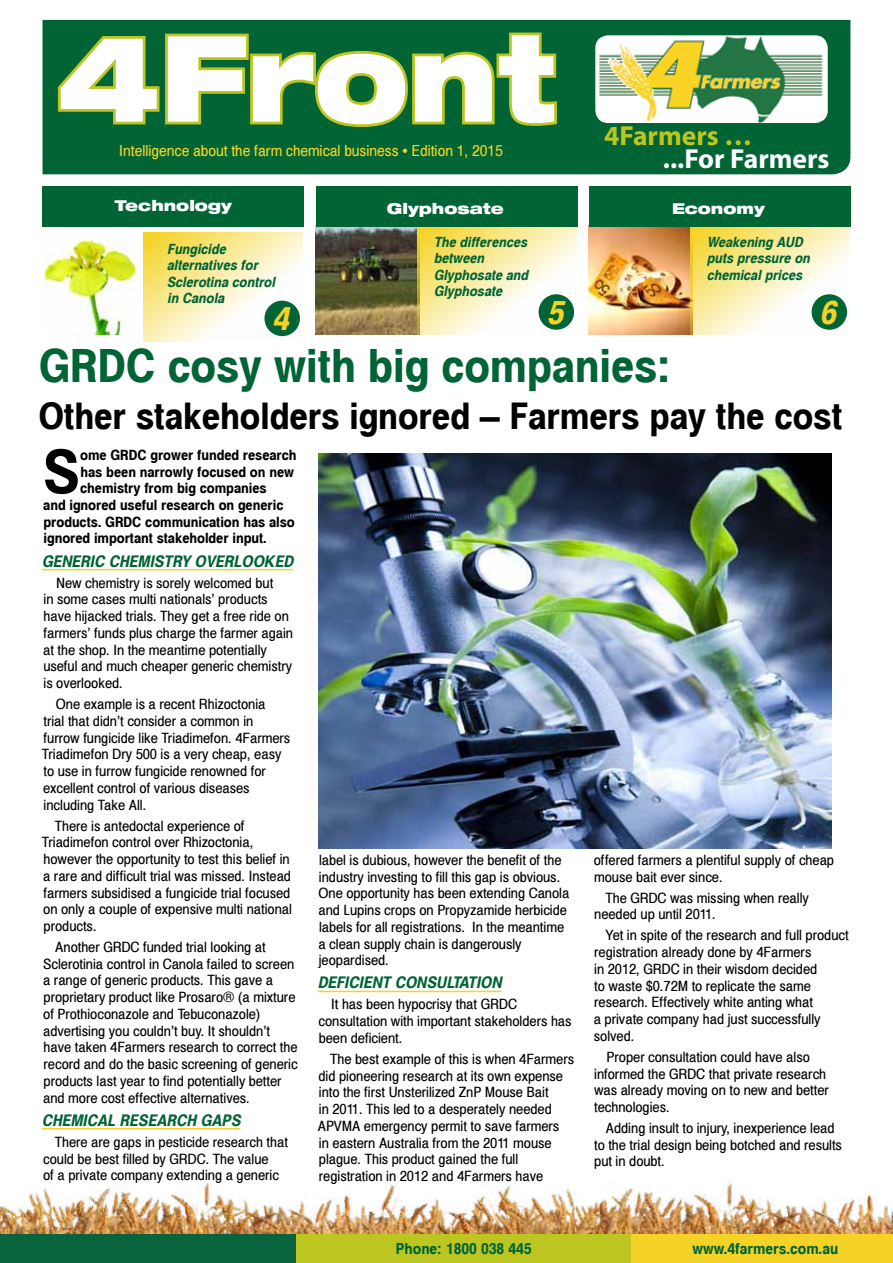
<style>
.page{position:relative;width:893px;height:1263px;background:#fff}
.page>*{position:absolute;margin:0;border:0;box-sizing:border-box;transform-origin:0 0}
.t1{font:900 expanded 119.4px "Helvetica Neue LT Std";color:#fff;scale:.9 1}
.t2{font:700 59.85px "Helv Condensed";color:#000}
.t3{font:700 45px "Helv Condensed";color:#006435}
.t4{font:700 36px "Helv Condensed";color:#000}
.t5{font:italic 700 31.8px "Helv Condensed";color:#f5d326}
.t6{font:700 27.6px "Myriad Pro";color:#fff}
.t7{font:700 27.6px "Myriad Pro";color:#bdc620}
.t8{font:italic 700 15.75px "Helv Condensed";color:#006435}
.t9{font:15px "Helv Condensed";color:#f5d326}
.t10{font:700 15px "Helv Condensed";color:#006435}
.t11{font:900 expanded 15px "Helvetica Neue LT Std";color:#fff}
.t12{font:13.95px/16.8px "Helv Condensed";color:#000}
.t13{font:700 13.95px "Helv Condensed";color:#000}
.t14{font:italic 700 13.8px/16.5px "Helv Condensed";letter-spacing:-.005em;color:#006435}
.s1{font-family:"Arial";font-weight:700}
</style>
<div class="page">
<img style="left:316px;top:226px;width:101px;height:109px">
<img style="left:589px;top:226px;width:101px;height:109px">
<svg style="left:417px;top:226px;width:159px;height:109px"></svg>
<svg style="left:690px;top:226px;width:159px;height:109px"></svg>
<img style="left:0;top:1180px;width:893px;height:55px">
<div style="left:0;top:1235px;width:296px;height:28px;background:#09633c"></div>
<div style="left:43px;top:186px;width:261px;height:40px;background:#006435"></div>
<div style="left:316px;top:186px;width:261px;height:40px;background:#006435"></div>
<div style="left:589px;top:186px;width:261px;height:40px;background:#006435"></div>
<div style="left:296px;top:1235px;width:335px;height:28px;background:#bdc620"></div>
<div style="left:631px;top:1235px;width:262px;height:28px;background:#f5d326"></div>
<div style="left:43px;top:20px;width:807px;height:154px;background:#006435"></div>
<svg style="left:55px;top:30px;width:505px;height:100px;background:#2c7a30"></svg>
<img style="left:595px;top:35px;width:233px;height:88px">
<div style="left:539px;top:294px;width:35px;height:36px;background:#006435;border-radius:50%"></div>
<div style="left:812px;top:294px;width:35px;height:36px;background:#006435;border-radius:50%"></div>
<hr style="left:42px;top:569px;width:251px;height:1px;background:#f5d326">
<hr style="left:42px;top:1128px;width:198px;height:1px;background:#f5d326">
<hr style="left:318px;top:991px;width:184px;height:1px;background:#f5d326">
<img style="left:319px;top:454px;width:512px;height:394px">
<svg style="left:143px;top:232px;width:159px;height:109px"></svg>
<div style="left:264px;top:301px;width:36px;height:35px;background:#006435;border-radius:50%"></div>
<img style="left:44px;top:238px;width:91px;height:97px">
<h1 class="t1" style="left:56px;top:1px;width:557px">4Front</h1>
<p class="t9" style="left:119px;top:141px;width:385px">Intelligence about the farm chemical business <span class="s1">•</span> Edition 1, 2015</p>
<h3 class="t7" style="left:604px;top:118px;width:149px">4Farmers …</h3>
<h3 class="t6" style="left:663px;top:141px;width:168px">...For Farmers</h3>
<p class="t11" style="left:115px;top:196px;width:119px">Technology</p>
<p class="t14" style="left:167px;top:240px;width:111px">Fungicide alternatives for<br>Sclerotina control in Canola</p>
<h3 class="t5" style="left:272px;top:299px;width:18px">4</h3>
<p class="t11" style="left:387px;top:199px;width:118px">Glyphosate</p>
<p class="t11" style="left:672px;top:199px;width:94px">Economy</p>
<p class="t14" style="left:434px;top:233px;width:96px">The differences between<br>Glyphosate and<br>Glyphosate</p>
<p class="t14" style="left:707px;top:233px;width:105px">Weakening AUD puts pressure on chemical prices</p>
<h3 class="t5" style="left:546px;top:292px;width:18px">5</h3>
<h3 class="t5" style="left:819px;top:292px;width:18px">6</h3>
<h3 class="t3" style="left:39px;top:337px;width:634px">GRDC cosy with big companies:</h3>
<h3 class="t4" style="left:38px;top:394px;width:805px">Other stakeholders ignored – Farmers pay the cost</h3>
<h2 class="t2" style="left:43px;top:434px;width:39px">S</h2>
<p class="t13" style="left:80px;top:446px;width:218px">ome GRDC grower funded research</p>
<p class="t13" style="left:81px;top:463px;width:215px">has been narrowly focused on new</p>
<p class="t13" style="left:80px;top:479px;width:188px">chemistry from big companies</p>
<p class="t13" style="left:43px;top:496px;width:242px">and ignored useful research on generic</p>
<p class="t13" style="left:44px;top:513px;width:253px">products. GRDC communication has also</p>
<p class="t13" style="left:43px;top:530px;width:225px">ignored important stakeholder input.</p>
<p class="t8" style="left:42px;top:551px;width:252px">Generic chemistry overlooked</p>
<p class="t12" style="left:43px;top:574px;width:252px;text-indent:13px">New chemistry is sorely welcomed but<br>in some cases multi nationals’ products have hijacked trials. They get a free ride on farmers’ funds plus charge the farmer again at the shop. In the meantime potentially useful and much cheaper generic chemistry is overlooked.</p>
<p class="t12" style="left:42px;top:695px;width:250px;text-indent:14px">One example is a recent Rhizoctonia<br>trial that didn’t consider a common in furrow fungicide like Triadimefon. 4Farmers Triadimefon Dry 500 is a very cheap, easy to use in furrow fungicide renowned for excellent control of various diseases including Take All.</p>
<p class="t12" style="left:42px;top:817px;width:251px;text-indent:13px">There is antedoctal experience of Triadimefon control over Rhizoctonia, however the opportunity to test this belief in a rare and difficult trial was missed. Instead farmers subsidised a fungicide trial focused on only a couple of expensive multi national products.</p>
<p class="t12" style="left:43px;top:938px;width:256px;text-indent:12px">Another GRDC funded trial looking at Sclerotinia control in Canola failed to screen a range of generic products. This gave a proprietary product like Prosaro® (a mixture of Prothioconazole and Tebuconazole) advertising you couldn’t buy. It shouldn’t have taken 4Farmers research to correct the record and do the basic screening of generic products last year to find potentially better and more cost effective alternatives.</p>
<p class="t8" style="left:42px;top:1110px;width:200px">Chemical research ga ps</p>
<p class="t12" style="left:43px;top:1133px;width:246px;text-indent:12px">There are gaps in pesticide research that could be best filled by GRDC. The value<br>of a private company extending a generic</p>
<p class="t12" style="left:318px;top:851px;width:252px">label is dubious, however the benefit of the industry investing to fill this gap is obvious.<br>One opportunity has been extending Canola and Lupins crops on Propyzamide herbicide labels for all registrations. In the meantime a clean supply chain is dangerously jeopardised.</p>
<p class="t8" style="left:318px;top:973px;width:185px">Deficient Consultation</p>
<p class="t12" style="left:318px;top:996px;width:255px;text-indent:13px">It has been hypocrisy that GRDC consultation with important stakeholders has been deficient.</p>
<p class="t12" style="left:318px;top:1050px;width:258px;text-indent:12px">The best example of this is when 4Farmers did pioneering research at its own expense into the first Unsterilized ZnP Mouse Bait<br>in 2011. This led to a desperately needed APVMA emergency permit to save farmers<br>in eastern Australia from the 2011 mouse plague. This product gained the full registration in 2012 and 4Farmers have</p>
<p class="t12" style="left:594px;top:851px;width:242px">offered farmers a plentiful supply of cheap mouse bait ever since.</p>
<p class="t12" style="left:594px;top:889px;width:216px;text-indent:11px">The GRDC was missing when really needed up until 2011.</p>
<p class="t12" style="left:594px;top:927px;width:256px;text-indent:12px">Yet in spite of the research and full product registration already done by 4Farmers<br>in 2012, GRDC in their wisdom decided<br>to waste $0.72M to replicate the same research. Effectively white anting what<br>a private company had just successfully solved.</p>
<p class="t12" style="left:594px;top:1048px;width:236px;text-indent:13px">Proper consultation could have also informed the GRDC that private research was already moving on to new and better technologies.</p>
<p class="t12" style="left:594px;top:1119px;width:249px;text-indent:12px">Adding insult to injury, inexperience lead to the trial design being botched and results put in doubt.</p>
<p class="t10" style="left:396px;top:1239px;width:137px">Phone: 1800 038 445</p>
<p class="t10" style="left:693px;top:1239px;width:147px">www.4farmers.com.au</p>
</div>
